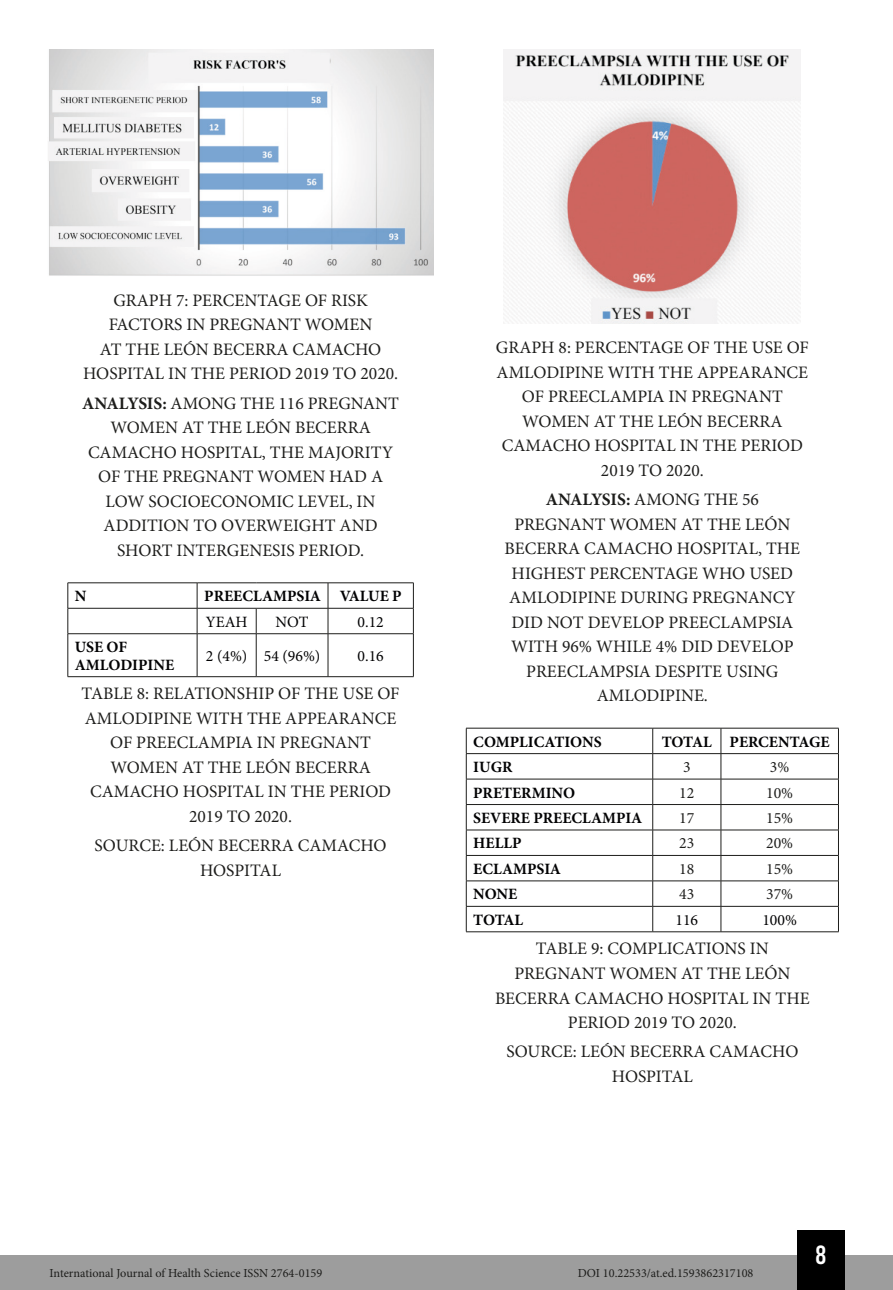
<style>
.page{position:relative;width:893px;height:1290px;background:#fff}
.page>*{position:absolute;margin:0;border:0;box-sizing:border-box;transform-origin:0 0}
.t1{font:26.25px "Bebas Kai";color:#fff}
.t2{font:17.5px/24.5px "Minion Pro";color:#1d1d1b;text-align:center}
.t3{font:700 15.75px/17.5px "Minion Pro";color:#020203}
.t4{font:15.75px "Minion Pro";color:#020203}
.t5{font:15.75px "Minion Pro";color:#1d1d1b}
.t6{font:12.25px "Minion Pro";color:#1d1d1b}
.s1{font-weight:700}
</style>
<div class="page">
<div style="left:0;top:1255px;width:893px;height:35px;background:#9d9d9d"></div>
<div style="left:797px;top:1230px;width:48px;height:60px;background:#000"></div>
<img style="left:48px;top:50px;width:386px;height:226px">
<hr style="left:68px;top:582px;width:129px;height:1px;background:#1d1d1b">
<hr style="left:197px;top:582px;width:59px;height:1px;background:#1d1d1b">
<hr style="left:256px;top:582px;width:72px;height:1px;background:#1d1d1b">
<hr style="left:328px;top:582px;width:86px;height:1px;background:#1d1d1b">
<hr style="left:68px;top:608px;width:129px;height:1px;background:#1d1d1b">
<svg style="left:68px;top:583px;width:1px;height:50px"></svg>
<hr style="left:197px;top:608px;width:59px;height:1px;background:#1d1d1b">
<svg style="left:197px;top:583px;width:1px;height:50px"></svg>
<hr style="left:256px;top:608px;width:72px;height:1px;background:#1d1d1b">
<svg style="left:256px;top:608px;width:1px;height:25px"></svg>
<hr style="left:328px;top:608px;width:86px;height:1px;background:#1d1d1b">
<svg style="left:328px;top:583px;width:1px;height:50px"></svg>
<svg style="left:413px;top:583px;width:1px;height:50px"></svg>
<hr style="left:68px;top:633px;width:129px;height:1px;background:#1d1d1b">
<hr style="left:68px;top:634px;width:1px;height:42px;background:#1d1d1b">
<hr style="left:197px;top:633px;width:59px;height:1px;background:#1d1d1b">
<hr style="left:197px;top:634px;width:1px;height:42px;background:#1d1d1b">
<hr style="left:256px;top:633px;width:72px;height:1px;background:#1d1d1b">
<hr style="left:256px;top:634px;width:1px;height:42px;background:#1d1d1b">
<hr style="left:328px;top:633px;width:86px;height:1px;background:#1d1d1b">
<hr style="left:328px;top:634px;width:1px;height:42px;background:#1d1d1b">
<hr style="left:413px;top:634px;width:1px;height:42px;background:#1d1d1b">
<hr style="left:68px;top:676px;width:129px;height:1px;background:#1d1d1b">
<hr style="left:197px;top:676px;width:59px;height:1px;background:#1d1d1b">
<hr style="left:256px;top:676px;width:72px;height:1px;background:#1d1d1b">
<hr style="left:328px;top:676px;width:86px;height:1px;background:#1d1d1b">
<img style="left:504px;top:50px;width:297px;height:274px">
<hr style="left:466px;top:728px;width:187px;height:1px;background:#1d1d1b">
<hr style="left:653px;top:728px;width:68px;height:1px;background:#1d1d1b">
<hr style="left:721px;top:728px;width:118px;height:1px;background:#1d1d1b">
<hr style="left:466px;top:753px;width:187px;height:1px;background:#1d1d1b">
<hr style="left:653px;top:753px;width:68px;height:1px;background:#1d1d1b">
<hr style="left:721px;top:753px;width:118px;height:1px;background:#1d1d1b">
<hr style="left:466px;top:779px;width:187px;height:1px;background:#1d1d1b">
<hr style="left:653px;top:779px;width:68px;height:1px;background:#1d1d1b">
<hr style="left:721px;top:779px;width:118px;height:1px;background:#1d1d1b">
<hr style="left:466px;top:804px;width:187px;height:1px;background:#1d1d1b">
<hr style="left:653px;top:804px;width:68px;height:1px;background:#1d1d1b">
<hr style="left:721px;top:804px;width:118px;height:1px;background:#1d1d1b">
<hr style="left:466px;top:830px;width:187px;height:1px;background:#1d1d1b">
<hr style="left:653px;top:830px;width:68px;height:1px;background:#1d1d1b">
<hr style="left:721px;top:830px;width:118px;height:1px;background:#1d1d1b">
<hr style="left:466px;top:855px;width:187px;height:1px;background:#1d1d1b">
<hr style="left:653px;top:855px;width:68px;height:1px;background:#1d1d1b">
<hr style="left:721px;top:855px;width:118px;height:1px;background:#1d1d1b">
<hr style="left:466px;top:880px;width:187px;height:1px;background:#1d1d1b">
<hr style="left:653px;top:880px;width:68px;height:1px;background:#1d1d1b">
<hr style="left:721px;top:880px;width:118px;height:1px;background:#1d1d1b">
<hr style="left:466px;top:906px;width:187px;height:1px;background:#1d1d1b">
<svg style="left:466px;top:728px;width:1px;height:203px"></svg>
<hr style="left:653px;top:906px;width:68px;height:1px;background:#1d1d1b">
<svg style="left:652px;top:728px;width:1px;height:203px"></svg>
<hr style="left:721px;top:906px;width:118px;height:1px;background:#1d1d1b">
<svg style="left:721px;top:728px;width:1px;height:203px"></svg>
<svg style="left:838px;top:728px;width:1px;height:203px"></svg>
<hr style="left:466px;top:931px;width:187px;height:1px;background:#1d1d1b">
<hr style="left:653px;top:931px;width:68px;height:1px;background:#1d1d1b">
<hr style="left:721px;top:931px;width:118px;height:1px;background:#1d1d1b">
<p class="t2" style="left:83px;top:288px;width:317px">GRAPH 7: PERCENTAGE OF RISK<br>FACTORS IN PREGNANT WOMEN<br>AT THE LEÓN BECERRA CAMACHO<br>HOSPITAL IN THE PERIOD 2019 TO 2020.</p>
<p class="t2" style="left:82px;top:391px;width:318px"><span class="s1">ANALYSIS:</span> AMONG THE 116 PREGNANT<br>WOMEN AT THE LEÓN BECERRA<br>CAMACHO HOSPITAL, THE MAJORITY<br>OF THE PREGNANT WOMEN HAD A<br>LOW SOCIOECONOMIC LEVEL, IN<br>ADDITION TO OVERWEIGHT AND<br>SHORT INTERGENESIS PERIOD.</p>
<p class="t3" style="left:75px;top:587px;width:13px">N</p>
<p class="t3" style="left:204px;top:587px;width:199px">PREECLAMPSIA VALUE P</p>
<p class="t4" style="left:206px;top:611px;width:43px">YEAH</p>
<p class="t4" style="left:276px;top:611px;width:34px">NOT</p>
<p class="t4" style="left:358px;top:611px;width:28px">0.12</p>
<p class="t3" style="left:75px;top:638px;width:101px">USE OF<br>AMLODIPINE</p>
<p class="t4" style="left:206px;top:645px;width:116px">2 (4%) 54 (96%)</p>
<p class="t4" style="left:358px;top:645px;width:28px">0.16</p>
<p class="t2" style="left:82px;top:681px;width:319px">TABLE 8: RELATIONSHIP OF THE USE OF<br>AMLODIPINE WITH THE APPEARANCE<br>OF PREECLAMPIA IN PREGNANT<br>WOMEN AT THE LEÓN BECERRA<br>CAMACHO HOSPITAL IN THE PERIOD<br>2019 TO 2020.</p>
<p class="t2" style="left:95px;top:833px;width:294px">SOURCE: LEÓN BECERRA CAMACHO<br>HOSPITAL</p>
<p class="t2" style="left:496px;top:335px;width:314px">GRAPH 8: PERCENTAGE OF THE USE OF<br>AMLODIPINE WITH THE APPEARANCE<br>OF PREECLAMPIA IN PREGNANT<br>WOMEN AT THE LEÓN BECERRA<br>CAMACHO HOSPITAL IN THE PERIOD<br>2019 TO 2020.</p>
<p class="t2" style="left:505px;top:487px;width:297px"><span class="s1">ANALYSIS:</span> AMONG THE 56<br>PREGNANT WOMEN AT THE LEÓN<br>BECERRA CAMACHO HOSPITAL, THE<br>HIGHEST PERCENTAGE WHO USED<br>AMLODIPINE DURING PREGNANCY<br>DID NOT DEVELOP PREECLAMPSIA<br>WITH 96% WHILE 4% DID DEVELOP<br>PREECLAMPSIA DESPITE USING<br>AMLODIPINE.</p>
<p class="t3" style="left:473px;top:733px;width:130px">COMPLICATIONS</p>
<p class="t3" style="left:662px;top:733px;width:169px">TOTAL PERCENTAGE</p>
<p class="t3" style="left:473px;top:758px;width:41px">IUGR</p>
<p class="t5" style="left:683px;top:756px;width:9px">3</p>
<p class="t5" style="left:770px;top:756px;width:21px">3%</p>
<p class="t3" style="left:473px;top:783px;width:103px">PRETERMINO</p>
<p class="t5" style="left:679px;top:782px;width:17px">12</p>
<p class="t5" style="left:766px;top:782px;width:29px">10%</p>
<p class="t3" style="left:473px;top:809px;width:170px">SEVERE PREECLAMPIA</p>
<p class="t5" style="left:679px;top:807px;width:17px">17</p>
<p class="t5" style="left:766px;top:807px;width:29px">15%</p>
<p class="t3" style="left:473px;top:834px;width:50px">HELLP</p>
<p class="t5" style="left:679px;top:833px;width:17px">23</p>
<p class="t5" style="left:766px;top:833px;width:29px">20%</p>
<p class="t3" style="left:473px;top:860px;width:89px">ECLAMPSIA</p>
<p class="t5" style="left:679px;top:858px;width:17px">18</p>
<p class="t5" style="left:766px;top:858px;width:29px">15%</p>
<p class="t3" style="left:473px;top:885px;width:46px">NONE</p>
<p class="t5" style="left:679px;top:884px;width:17px">43</p>
<p class="t5" style="left:766px;top:884px;width:29px">37%</p>
<p class="t3" style="left:473px;top:911px;width:52px">TOTAL</p>
<p class="t4" style="left:675px;top:909px;width:24px">116</p>
<p class="t4" style="left:762px;top:909px;width:36px">100%</p>
<p class="t2" style="left:495px;top:937px;width:316px">TABLE 9: COMPLICATIONS IN<br>PREGNANT WOMEN AT THE LEÓN<br>BECERRA CAMACHO HOSPITAL IN THE<br>PERIOD 2019 TO 2020.</p>
<p class="t2" style="left:506px;top:1040px;width:294px">SOURCE: LEÓN BECERRA CAMACHO<br>HOSPITAL</p>
<h1 class="t1" style="left:816px;top:1241px;width:12px">8</h1>
<p class="t6" style="left:50px;top:1265px;width:274px">International Journal of Health Science ISSN 2764-0159</p>
<p class="t6" style="left:578px;top:1265px;width:177px">DOI 10.22533/at.ed.1593862317108</p>
</div>
